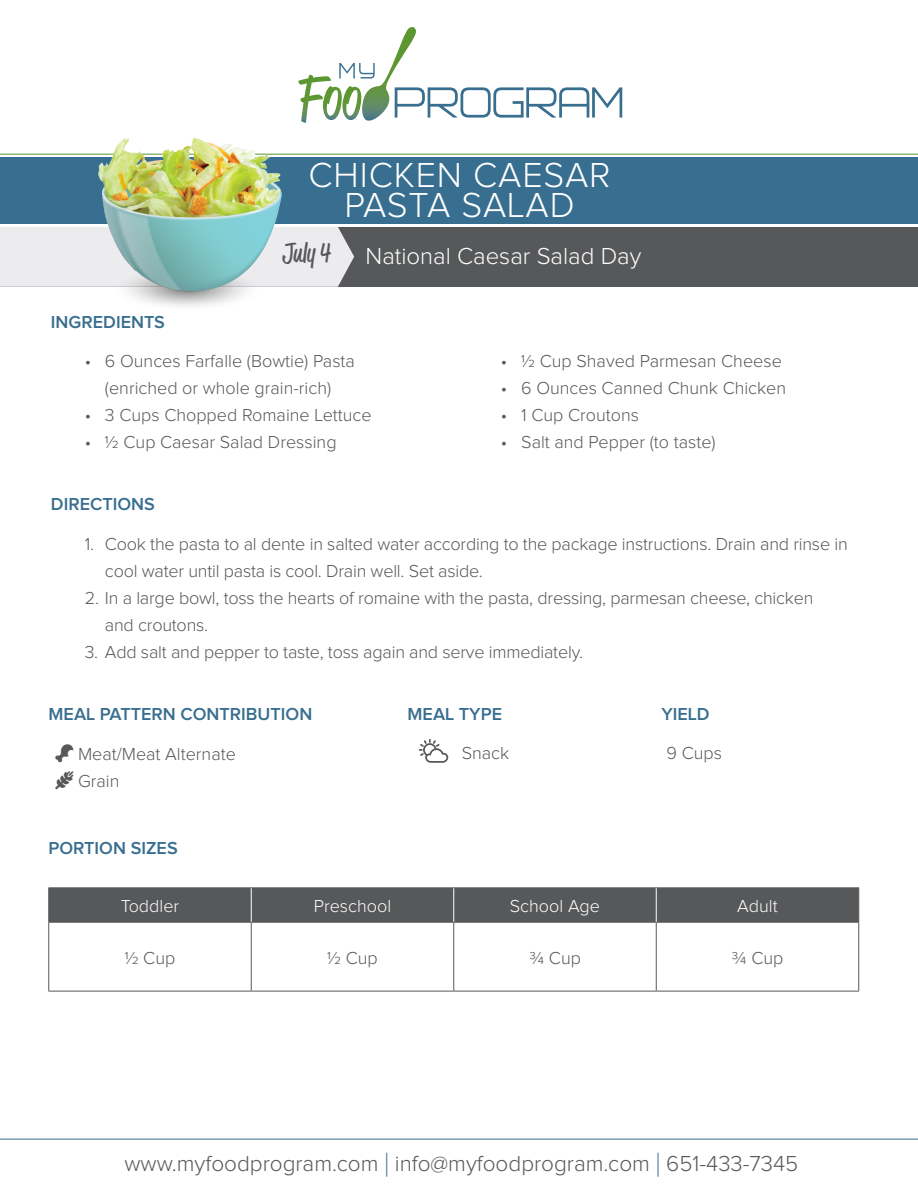
<style>
.page{position:relative;width:918px;height:1188px;background:#fff}
.page>*{position:absolute;margin:0;border:0;box-sizing:border-box;transform-origin:0 0}
.t1{font:300 36px "Proxima Nova";letter-spacing:.025em;color:#fff}
.t2{font:27px "Reklame Script";color:#57585a}
.t3{font:300 24px "Proxima Nova";color:#fff}
.t4{font:300 22.5px "Proxima Nova";color:#57585a}
.t5{font:300 18px/27px "Proxima Nova";letter-spacing:-.01em;color:#57585a}
.t6{font:600 18px "Proxima Nova";color:#386e8f}
.t7{font:300 18px "Proxima Nova";color:#fff}
.s1{font-size:33.75px;color:#386e8f}
</style>
<div class="page">
<div style="left:0;top:227px;width:918px;height:59px;background:#57585a"></div>
<svg style="left:0;top:227px;width:354px;height:60px;background:#e3e3e5"></svg>
<div style="left:0;top:157px;width:918px;height:67px;background:#386e8f"></div>
<hr style="left:0;top:154px;width:918px;height:1px;background:#5c9731">
<hr style="left:0;top:1139px;width:918px;height:1px;background:#386e8f">
<svg style="left:298px;top:27px;width:324px;height:96px"></svg>
<div style="left:49px;top:888px;width:809px;height:34px;background:#57585a"></div>
<hr style="left:48px;top:887px;width:203px;height:1px;background:#57585a">
<hr style="left:48px;top:888px;width:1px;height:34px;background:#57585a">
<hr style="left:251px;top:887px;width:203px;height:1px;background:#57585a">
<hr style="left:454px;top:887px;width:202px;height:1px;background:#57585a">
<hr style="left:656px;top:887px;width:203px;height:1px;background:#57585a">
<hr style="left:858px;top:888px;width:1px;height:34px;background:#57585a">
<hr style="left:48px;top:922px;width:203px;height:1px;background:#57585a">
<hr style="left:48px;top:923px;width:1px;height:68px;background:#57585a">
<hr style="left:251px;top:922px;width:203px;height:1px;background:#57585a">
<hr style="left:251px;top:923px;width:1px;height:68px;background:#57585a">
<hr style="left:454px;top:922px;width:202px;height:1px;background:#57585a">
<hr style="left:453px;top:923px;width:1px;height:68px;background:#57585a">
<hr style="left:656px;top:922px;width:203px;height:1px;background:#57585a">
<hr style="left:656px;top:923px;width:1px;height:68px;background:#57585a">
<hr style="left:858px;top:923px;width:1px;height:68px;background:#57585a">
<hr style="left:48px;top:991px;width:203px;height:1px;background:#57585a">
<hr style="left:251px;top:991px;width:203px;height:1px;background:#57585a">
<hr style="left:454px;top:991px;width:202px;height:1px;background:#57585a">
<hr style="left:656px;top:991px;width:203px;height:1px;background:#57585a">
<hr style="left:251px;top:888px;width:1px;height:34px;background:#fff">
<hr style="left:453px;top:888px;width:1px;height:34px;background:#fff">
<hr style="left:656px;top:888px;width:1px;height:34px;background:#fff">
<img style="left:77px;top:137px;width:216px;height:169px">
<svg style="left:419px;top:739px;width:29px;height:24px"></svg>
<p class="t1" style="left:309px;top:159px;width:304px">CHICKEN CAESAR</p>
<p class="t1" style="left:345px;top:189px;width:232px">PASTA SALAD</p>
<p class="t6" style="left:51px;top:314px;width:116px">INGREDIENTS</p>
<p class="t2" style="left:283px;top:235px;width:49px">July 4</p>
<p class="t3" style="left:366px;top:245px;width:277px">National Caesar Salad Day</p>
<p class="t5" style="left:85px;top:348px;width:272px;text-align:center">• 6 Ounces Farfalle (Bowtie) Pasta (enriched or whole grain-rich)</p>
<p class="t5" style="left:85px;top:402px;width:288px">• 3 Cups Chopped Romaine Lettuce</p>
<p class="t5" style="left:85px;top:429px;width:253px">• 1/2 Cup Caesar Salad Dressing</p>
<p class="t6" style="left:51px;top:496px;width:105px">DIRECTIONS</p>
<p class="t5" style="left:501px;top:348px;width:282px">• 1/2 Cup Shaved Parmesan Cheese</p>
<p class="t5" style="left:501px;top:375px;width:287px">• 6 Ounces Canned Chunk Chicken</p>
<p class="t5" style="left:501px;top:402px;width:140px">• 1 Cup Croutons</p>
<p class="t5" style="left:501px;top:429px;width:216px">• Salt and Pepper (to taste)</p>
<p class="t5" style="left:105px;top:531px;width:744px;text-indent:-20px">1. Cook the pasta to al dente in salted water according to the package instructions. Drain and rinse in cool water until pasta is cool. Drain well. Set aside.</p>
<p class="t5" style="left:105px;top:585px;width:710px;text-indent:-20px">2. In a large bowl, toss the hearts of romaine with the pasta, dressing, parmesan cheese, chicken and croutons.</p>
<p class="t5" style="left:85px;top:639px;width:500px">3. Add salt and pepper to taste, toss again and serve immediately.</p>
<p class="t6" style="left:49px;top:705px;width:265px">MEAL PATTERN CONTRIBUTION</p>
<p class="t6" style="left:408px;top:705px;width:96px">MEAL TYPE</p>
<p class="t6" style="left:661px;top:705px;width:50px">YIELD</p>
<p class="t5" style="left:462px;top:740px;width:49px">Snack</p>
<p class="t5" style="left:667px;top:740px;width:57px">9 Cups</p>
<p class="t5" style="left:78px;top:742px;width:159px">Meat/Meat Alternate</p>
<p class="t5" style="left:78px;top:769px;width:43px">Grain</p>
<p class="t6" style="left:48px;top:840px;width:131px">PORTION SIZES</p>
<p class="t7" style="left:121px;top:898px;width:60px">Toddler</p>
<p class="t7" style="left:314px;top:898px;width:79px">Preschool</p>
<p class="t7" style="left:510px;top:898px;width:92px">School Age</p>
<p class="t7" style="left:737px;top:898px;width:42px">Adult</p>
<p class="t5" style="left:125px;top:945px;width:52px">1/2 Cup</p>
<p class="t5" style="left:327px;top:945px;width:52px">1/2 Cup</p>
<p class="t5" style="left:529px;top:945px;width:53px">3/4 Cup</p>
<p class="t5" style="left:732px;top:945px;width:53px">3/4 Cup</p>
<p class="t4" style="left:124px;top:1153px;width:675px">www.myfoodprogram.com <span class="s1">|</span> info@myfoodprogram.com <span class="s1">|</span> 651-433-7345</p>
</div>
